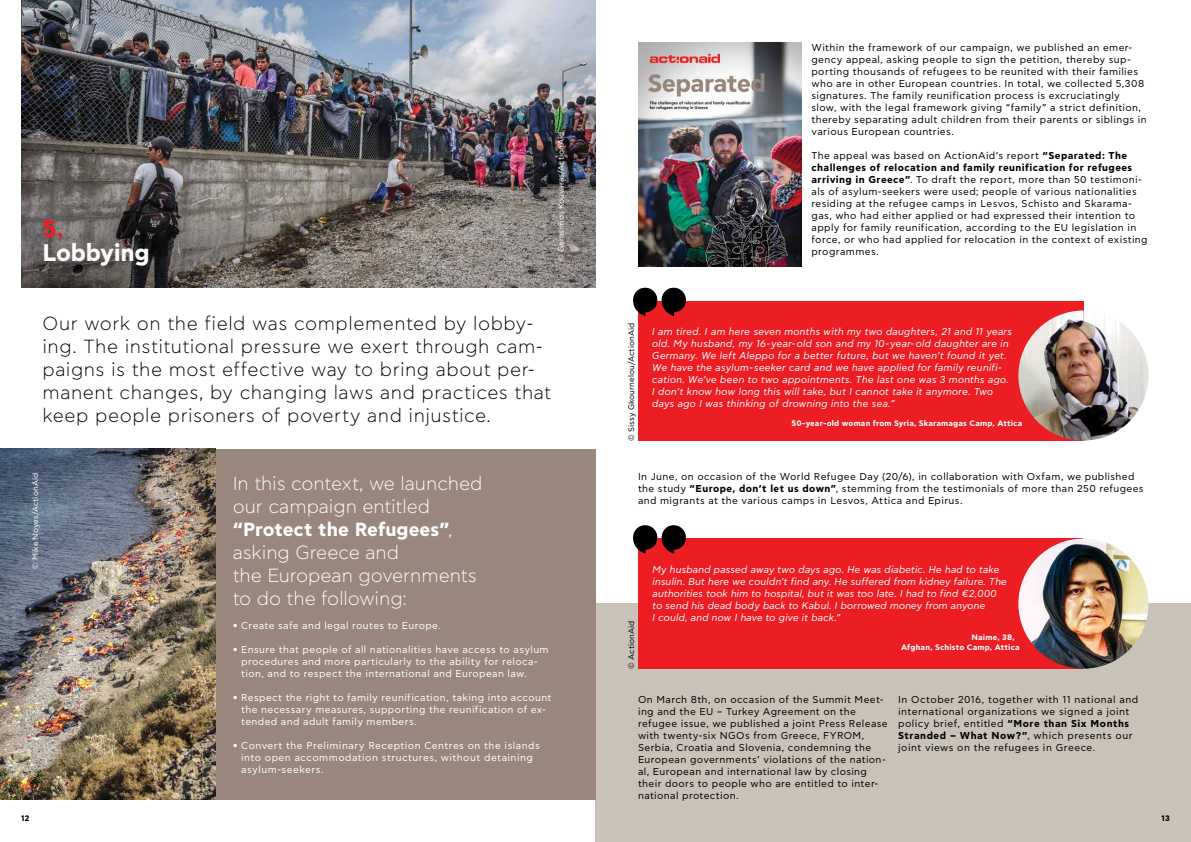
<style>
.page{position:relative;width:1191px;height:842px;background:#fff}
.page>*{position:absolute;margin:0;border:0;box-sizing:border-box;transform-origin:0 0}
.t1{font:700 24px "CF Asty Std";letter-spacing:-.015em;color:#fff}
.t2{font:700 24px "CF Asty Std";color:#ed1d24}
.t3{font:300 19px/23px "CF Asty Std";letter-spacing:.025em;color:#000}
.t4{font:300 19px/23px "CF Asty Std";letter-spacing:-.005em;color:#fff}
.t5{font:10px/12px "CF Asty Std";letter-spacing:.035em;color:#000}
.t6{font:italic 10px/12px "CF Asty Std";letter-spacing:.015em;color:#fff}
.t7{font:10px/12px "CF Asty Std";letter-spacing:.04em;color:#fff}
.t8{font:700 8px/9.6px "CF Asty Std";letter-spacing:.02em;color:#fff}
.t9{font:8px "CF Asty Std";letter-spacing:.005em;color:#fff}
.t10{font:8px "CF Asty Std";letter-spacing:.005em;color:#000}
.t11{font:700 8px "CF Asty Std";color:#000}
.s1{font-weight:700}
</style>
<div class="page">
<div style="left:595px;top:604px;width:596px;height:238px;background:#c9c2b8"></div>
<img style="left:21px;top:0;width:574px;height:288px">
<img style="left:0;top:449px;width:216px;height:350px">
<img style="left:638px;top:43px;width:163px;height:224px">
<div style="left:216px;top:449px;width:379px;height:350px;background:#99877d"></div>
<div style="left:638px;top:539px;width:445px;height:130px;background:#ed1d24"></div>
<div style="left:638px;top:301px;width:445px;height:140px;background:#ed1d24"></div>
<svg style="left:633px;top:288px;width:53px;height:28px"></svg>
<svg style="left:633px;top:525px;width:53px;height:29px"></svg>
<img style="left:1018px;top:310px;width:130px;height:131px;border-radius:65px">
<img style="left:1018px;top:539px;width:130px;height:130px;border-radius:65px">
<h1 class="t2" style="left:43px;top:214px;width:23px">5.</h1>
<h1 class="t1" style="left:43px;top:238px;width:109px">Lobbying</h1>
<p class="t9" style="left:556px;top:261px;width:131px;rotate:-90deg">© Gerasimos Kouvaras/ActionAid</p>
<p class="t3" style="left:43px;top:312px;width:510px">Our work on the field was complemented by lobby&shy;ing. The institutional pressure we exert through cam&shy;paigns is the most effective way to bring about per&shy;manent changes, by changing laws and practices that keep people prisoners of poverty and injustice.</p>
<p class="t9" style="left:31px;top:569px;width:97px;rotate:-90deg">© Mike Noyes/ActionAid</p>
<h2 class="t4" style="left:233px;top:473px;width:251px">In this context, we launched our campaign entitled <span class="s1">“Protect the Refugees”</span>, asking Greece and<br>the European governments to do the following:</h2>
<p class="t7" style="left:233px;top:620px;width:210px">• Create safe and legal routes to Europe.</p>
<p class="t7" style="left:241px;top:644px;width:309px;text-indent:-8px">• Ensure that people of all nationalities have access to asylum procedures and more particularly to the ability for reloca&shy;tion, and to respect the international and European law.</p>
<p class="t7" style="left:241px;top:692px;width:312px;text-indent:-8px">• Respect the right to family reunification, taking into account the necessary measures, supporting the reunification of ex&shy;tended and adult family members.</p>
<p class="t7" style="left:241px;top:740px;width:300px;text-indent:-8px">• Convert the Preliminary Reception Centres on the islands into open accommodation structures, without detaining asylum-seekers.</p>
<p class="t5" style="left:811px;top:41px;width:337px">Within the framework of our campaign, we published an emer&shy;gency appeal, asking people to sign the petition, thereby sup&shy;porting thousands of refugees to be reunited with their families who are in other European countries. In total, we collected 5,308 signatures. The family reunification process is excruciatingly slow, with the legal framework giving “family” a strict definition, thereby separating adult children from their parents or siblings in various European countries.</p>
<p class="t5" style="left:811px;top:149px;width:338px">The appeal was based on ActionAid’s report <span class="s1">“Separated: The challenges of relocation and family reunification for refugees arriving in Greece”</span>. To draft the report, more than 50 testimoni&shy;als of asylum-seekers were used; people of various nationalities residing at the refugee camps in Lesvos, Schisto and Skarama&shy;gas, who had either applied or had expressed their intention to apply for family reunification, according to the EU legislation in force, or who had applied for relocation in the context of existing programmes.</p>
<p class="t10" style="left:627px;top:441px;width:119px;rotate:-90deg">© Sissy Gkournelou/ActionAid</p>
<p class="t6" style="left:652px;top:326px;width:361px">I am tired. I am here seven months with my two daughters, 21 and 11 years old. My husband, my 16-year-old son and my 10-year-old daughter are in Germany. We left Aleppo for a better future, but we haven’t found it yet.<br>We have the asylum-seeker card and we have applied for family reunifi&shy;cation. We’ve been to two appointments. The last one was 3 months ago.<br>I don’t know how long this will take, but I cannot take it anymore. Two days ago I was thinking of drowning into the sea.”</p>
<p class="t8" style="left:791px;top:419px;width:232px">50-year-old woman from Syria, Skaramagas Camp, Attica</p>
<p class="t5" style="left:638px;top:471px;width:507px">In June, on occasion of the World Refugee Day (20/6), in collaboration with Oxfam, we published the study <span class="s1">“Europe, don’t let us down”</span>, stemming from the testimonials of more than 250 refugees and migrants at the various camps in Lesvos, Attica and Epirus.</p>
<p class="t10" style="left:627px;top:669px;width:50px;rotate:-90deg">© ActionAid</p>
<p class="t6" style="left:652px;top:564px;width:356px">My husband passed away two days ago. He was diabetic. He had to take insulin. But here we couldn’t find any. He suffered from kidney failure. The authorities took him to hospital, but it was too late. I had to find €2,000 to send his dead body back to Kabul. I borrowed money from anyone<br>I could, and now I have to give it back.”</p>
<p class="t8" style="left:901px;top:633px;width:120px;text-indent:70px">Naime, 38,<br>Afghan, Schisto Camp, Attica</p>
<p class="t5" style="left:638px;top:694px;width:251px">On March 8th, on occasion of the Summit Meet&shy;ing and the EU – Turkey Agreement on the refugee issue, we published a joint Press Release with twenty-six NGOs from Greece, FYROM, Serbia, Croatia and Slovenia, condemning the European governments’ violations of the nation&shy;al, European and international law by closing their doors to people who are entitled to inter&shy;national protection.</p>
<p class="t5" style="left:898px;top:694px;width:242px">In October 2016, together with 11 national and international organizations we signed a joint policy brief, entitled <span class="s1">“More than Six Months Stranded – What Now?”</span>, which presents our joint views on the refugees in Greece.</p>
<p class="t11" style="left:21px;top:813px;width:10px">12</p>
<p class="t11" style="left:1161px;top:813px;width:10px">13</p>
</div>
